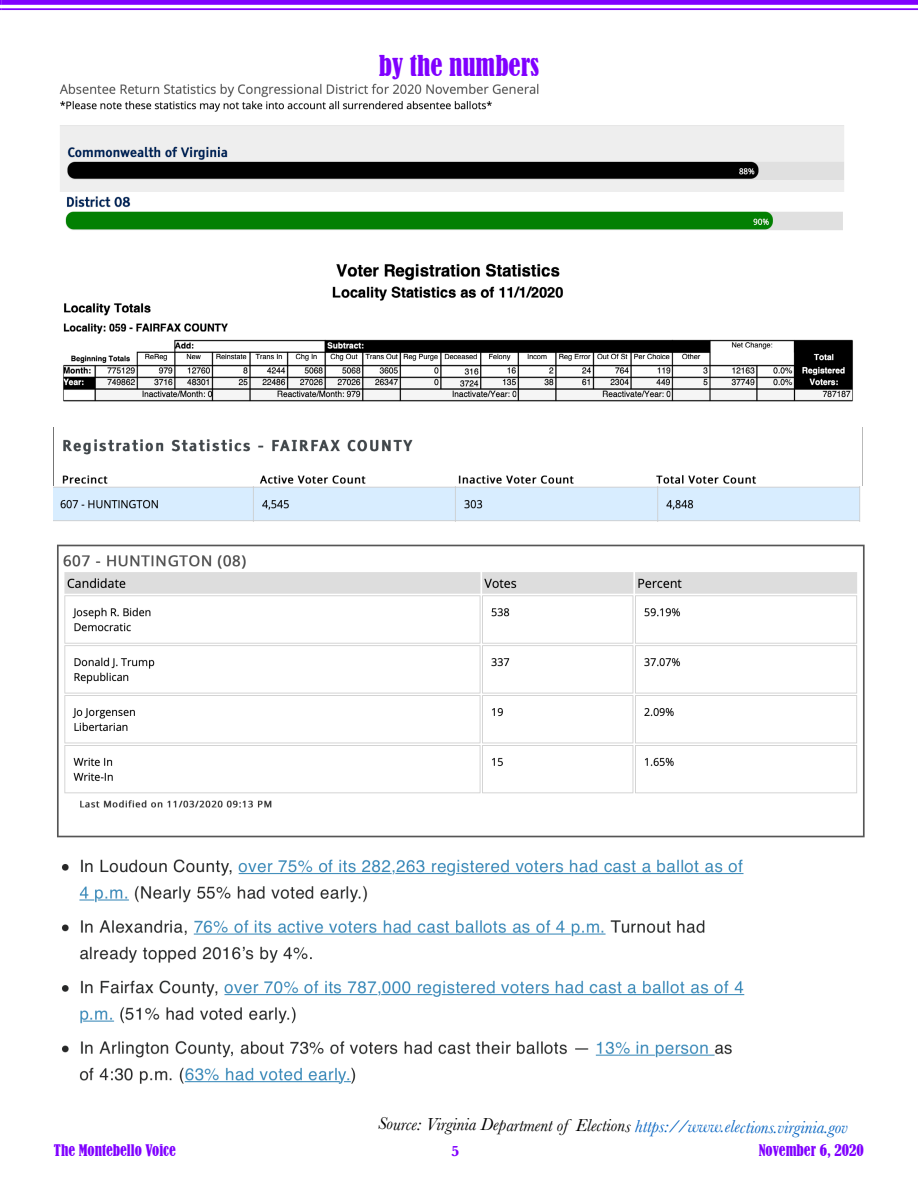
<style>
.page{position:relative;width:918px;height:1188px;background:#fff}
.page>*{position:absolute;margin:0;border:0;box-sizing:border-box;transform-origin:0 0}
.t1{font:condensed 27px "Bernard";color:#8000ff}
.t2{font:italic 18px "Baskerville";color:#000}
.t3{font:condensed 15px "Bernard";color:#8000ff}
.t4{font:700 15px "Baskerville";color:#8000ff}
.s1{color:#0563c1}
</style>
<div class="page">
<svg style="left:0;top:0;width:2px;height:10px"></svg>
<div style="left:2px;top:0;width:916px;height:5px;background:#8000ff"></div>
<hr style="left:2px;top:8px;width:916px;height:2px;background:#8000ff">
<img style="left:63px;top:263px;width:790px;height:139px">
<img style="left:62px;top:859px;width:683px;height:225px">
<img style="left:57px;top:544px;width:808px;height:294px">
<img style="left:54px;top:486px;width:806px;height:35px">
<img style="left:62px;top:428px;width:801px;height:57px">
<img style="left:65px;top:196px;width:778px;height:34px">
<img style="left:59px;top:83px;width:785px;height:109px">
<h1 class="t1" style="left:379px;top:50px;width:162px">by the numbers</h1>
<p class="t2" style="left:378px;top:1113px;width:471px">Source: Virginia Department of Elections <span class="s1">https://www.elections.virginia.gov</span></p>
<p class="t3" style="left:54px;top:1141px;width:123px">The Montebello Voice</p>
<p class="t4" style="left:451px;top:1140px;width:10px">5</p>
<p class="t3" style="left:759px;top:1141px;width:107px">November 6, 2020</p>
</div>
